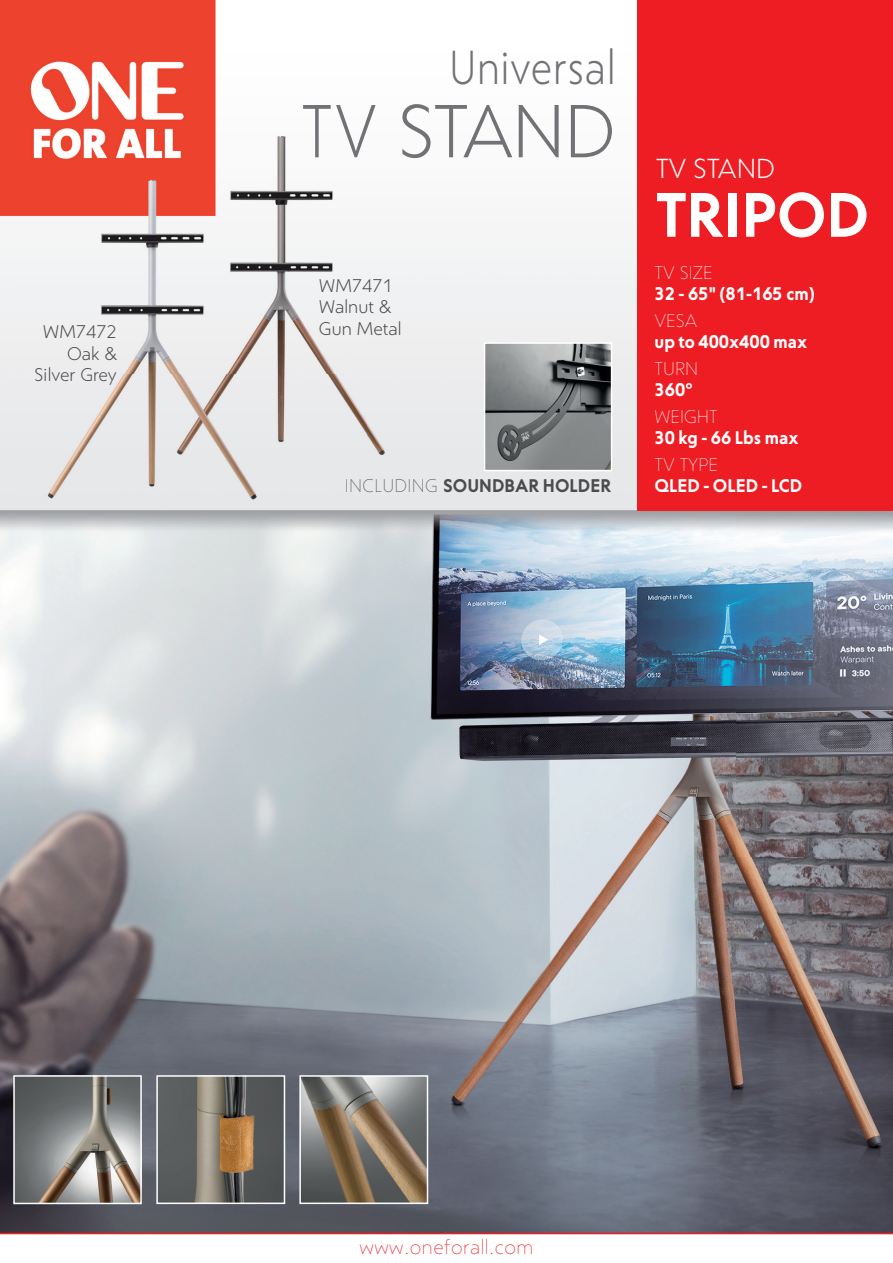
<style>
.page{position:relative;width:893px;height:1263px;background:#fff}
.page>*{position:absolute;margin:0;border:0;box-sizing:border-box;transform-origin:0 0}
.t1{font:73.5px "Corsica MX";letter-spacing:-.015em;color:#717275;scale:.87 1}
.t2{font:600 61.5px "Corsica MX";color:#fff}
.t3{font:46.65px "Corsica MX";letter-spacing:.02em;color:#717275;scale:.87 1}
.t4{font:27px "Corsica MX";color:#fff}
.t5{font:300 19.5px "Corsica MX";letter-spacing:.025em;color:#ee1d23}
.t6{font:600 18px "Corsica MX";color:#fff}
.t7{font:18px/21.6px "Corsica MX";color:#4b4c4d;text-align:right}
.t8{font:300 18px "Corsica MX";color:#fff}
.t9{font:600 18px "Corsica MX";color:#4b4c4d}
.s1{font-weight:300}
</style>
<div class="page">
<img style="left:0;top:0;width:893px;height:1233px">
<div style="left:638px;top:0;width:255px;height:510px;background:#ee1d23"></div>
<hr style="left:0;top:1233px;width:893px;height:1px;background:#ee1d23">
<svg style="left:779px;top:890px;width:2px;height:7px"></svg>
<img style="left:302px;top:1078px;width:123px;height:123px">
<div style="left:299px;top:1075px;width:129px;height:129px;border:2px solid #fff"></div>
<img style="left:159px;top:1078px;width:123px;height:123px">
<div style="left:156px;top:1075px;width:129px;height:129px;border:2px solid #fff"></div>
<img style="left:16px;top:1078px;width:123px;height:123px">
<svg style="left:23px;top:1183px;width:25px;height:10px"></svg>
<div style="left:13px;top:1075px;width:129px;height:129px;border:2px solid #fff"></div>
<img style="left:487px;top:345px;width:122px;height:123px">
<div style="left:484px;top:342px;width:128px;height:129px;border:2px solid #fff"></div>
<p class="t7" style="left:35px;top:321px;width:84px">WM7472<br>Oak &amp;<br>Silver Grey</p>
<h3 class="t3" style="left:449px;top:39px;width:193px">Universal</h3>
<h1 class="t1" style="left:302px;top:86px;width:362px">TV STAND</h1>
<p class="t7" style="left:319px;top:274px;width:84px;text-align:left">WM7471<br>Walnut &amp;<br>Gun Metal</p>
<h3 class="t4" style="left:656px;top:152px;width:120px">TV STAND</h3>
<h2 class="t2" style="left:656px;top:176px;width:215px">TRIPOD</h2>
<p class="t8" style="left:655px;top:261px;width:60px">TV SIZE</p>
<p class="t6" style="left:655px;top:282px;width:162px">32 - 65" (81-165 cm)</p>
<p class="t8" style="left:655px;top:309px;width:44px">VESA</p>
<p class="t6" style="left:655px;top:330px;width:154px">up to 400x400 max</p>
<p class="t8" style="left:655px;top:357px;width:45px">TURN</p>
<p class="t6" style="left:655px;top:378px;width:39px">360°</p>
<p class="t8" style="left:655px;top:405px;width:65px">WEIGHT</p>
<p class="t6" style="left:655px;top:426px;width:146px">30 kg - 66 Lbs max</p>
<p class="t8" style="left:655px;top:453px;width:65px">TV TYPE</p>
<p class="t9" style="left:345px;top:474px;width:268px"><span class="s1">INCLUDING</span> SOUNDBAR HOLDER</p>
<p class="t6" style="left:655px;top:474px;width:149px">QLED - OLED - LCD</p>
<p class="t5" style="left:360px;top:1235px;width:175px">www.oneforall.com</p>
</div>
